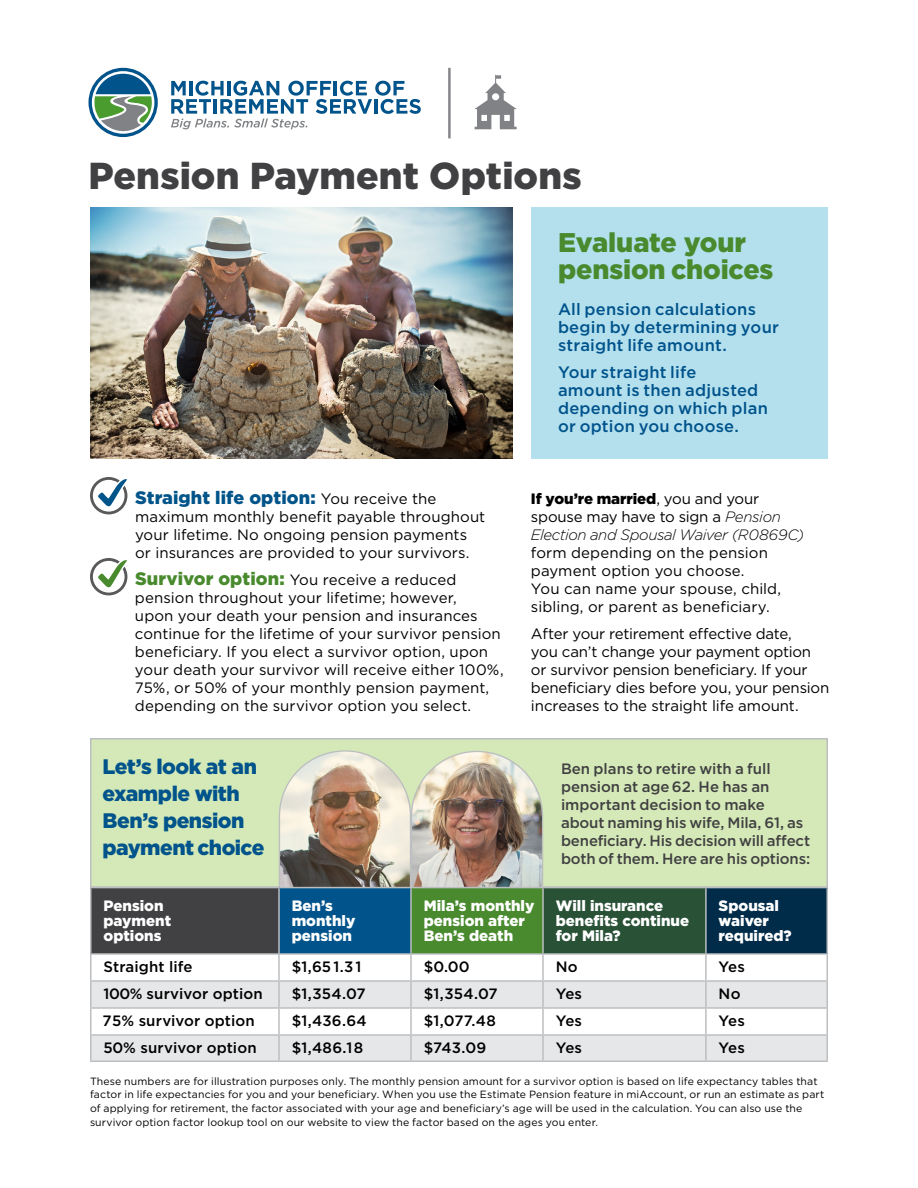
<style>
.page{position:relative;width:918px;height:1188px;background:#fff}
.page>*{position:absolute;margin:0;border:0;box-sizing:border-box;transform-origin:0 0}
.t1{font:900 37.5px "Gotham";letter-spacing:.005em;color:#414042}
.t2{font:900 27px/27px "Gotham";letter-spacing:-.005em;color:#488a2d}
.t3{font:900 21px/27px "Gotham";letter-spacing:-.025em;color:#00538b}
.t4{font:900 18px "Gotham";letter-spacing:.005em;color:#005489}
.t5{font:500 16.5px/18px "Gotham";letter-spacing:.015em;color:#00538b}
.t6{font:15px/18px "Gotham";color:#000}
.t7{font:500 15px/18px "Gotham";letter-spacing:-.01em;color:#414042}
.t8{font:500 15px "Gotham";letter-spacing:.005em;color:#000}
.t9{font:900 15px/15px "Gotham";color:#fff}
.t10{font:italic 300 15px/18px "Gotham";letter-spacing:-.025em;color:#000}
.t11{font:10.5px/13.5px "Gotham";letter-spacing:.01em;color:#000}
.s1{font-weight:400;font-size:15px;color:#000}
.s2{font-weight:900;font-size:18px;color:#488a2d}
.s3{font-weight:900;font-style:normal}
.s4{font-weight:400;font-style:normal}
</style>
<div class="page">
<div style="left:531px;top:207px;width:297px;height:252px;background:#b4e0ee"></div>
<svg style="left:88px;top:68px;width:70px;height:69px"></svg>
<svg style="left:171px;top:81px;width:250px;height:48px"></svg>
<svg style="left:474px;top:75px;width:43px;height:54px"></svg>
<hr style="left:448px;top:68px;width:3px;height:70px;background:#808285">
<div style="left:90px;top:738px;width:738px;height:150px;background:#d4e9b7;border:2px solid #bcbec0"></div>
<img style="left:278px;top:750px;width:266px;height:137px">
<div style="left:91px;top:888px;width:188px;height:66px;background:#414042"></div>
<div style="left:279px;top:888px;width:132px;height:66px;background:#00538b"></div>
<div style="left:411px;top:888px;width:132px;height:66px;background:#488a2d"></div>
<div style="left:543px;top:888px;width:163px;height:66px;background:#285136"></div>
<div style="left:706px;top:888px;width:121px;height:66px;background:#002b49"></div>
<svg style="left:92px;top:982px;width:734px;height:78px;fill:#e6e7e8"></svg>
<hr style="left:90px;top:887px;width:190px;height:1px;background:#bcbec0">
<hr style="left:90px;top:888px;width:2px;height:65px;background:#bcbec0">
<hr style="left:278px;top:888px;width:2px;height:65px;background:#bcbec0">
<hr style="left:90px;top:953px;width:190px;height:2px;background:#bcbec0">
<hr style="left:280px;top:887px;width:131px;height:1px;background:#bcbec0">
<hr style="left:411px;top:887px;width:132px;height:1px;background:#bcbec0">
<hr style="left:410px;top:888px;width:2px;height:65px;background:#bcbec0">
<hr style="left:543px;top:887px;width:163px;height:1px;background:#bcbec0">
<hr style="left:542px;top:888px;width:2px;height:65px;background:#bcbec0">
<hr style="left:706px;top:887px;width:122px;height:1px;background:#bcbec0">
<hr style="left:705px;top:888px;width:2px;height:65px;background:#bcbec0">
<hr style="left:826px;top:888px;width:2px;height:65px;background:#bcbec0">
<hr style="left:90px;top:955px;width:2px;height:25px;background:#bcbec0">
<hr style="left:278px;top:953px;width:133px;height:2px;background:#bcbec0">
<hr style="left:278px;top:955px;width:2px;height:25px;background:#bcbec0">
<hr style="left:411px;top:953px;width:132px;height:2px;background:#bcbec0">
<hr style="left:410px;top:955px;width:2px;height:25px;background:#bcbec0">
<hr style="left:543px;top:953px;width:163px;height:2px;background:#bcbec0">
<hr style="left:542px;top:955px;width:2px;height:25px;background:#bcbec0">
<hr style="left:706px;top:953px;width:122px;height:2px;background:#bcbec0">
<hr style="left:705px;top:955px;width:2px;height:25px;background:#bcbec0">
<hr style="left:826px;top:955px;width:2px;height:25px;background:#bcbec0">
<hr style="left:90px;top:980px;width:189px;height:2px;background:#bcbec0">
<hr style="left:90px;top:982px;width:2px;height:25px;background:#bcbec0">
<hr style="left:279px;top:980px;width:132px;height:2px;background:#bcbec0">
<hr style="left:278px;top:982px;width:2px;height:25px;background:#bcbec0">
<hr style="left:411px;top:980px;width:132px;height:2px;background:#bcbec0">
<hr style="left:410px;top:982px;width:2px;height:25px;background:#bcbec0">
<hr style="left:543px;top:980px;width:163px;height:2px;background:#bcbec0">
<hr style="left:542px;top:982px;width:2px;height:25px;background:#bcbec0">
<hr style="left:706px;top:980px;width:122px;height:2px;background:#bcbec0">
<hr style="left:705px;top:982px;width:2px;height:25px;background:#bcbec0">
<hr style="left:826px;top:982px;width:2px;height:25px;background:#bcbec0">
<hr style="left:90px;top:1007px;width:189px;height:2px;background:#bcbec0">
<hr style="left:90px;top:1009px;width:2px;height:25px;background:#bcbec0">
<hr style="left:279px;top:1007px;width:132px;height:2px;background:#bcbec0">
<hr style="left:278px;top:1009px;width:2px;height:25px;background:#bcbec0">
<hr style="left:411px;top:1007px;width:132px;height:2px;background:#bcbec0">
<hr style="left:410px;top:1009px;width:2px;height:25px;background:#bcbec0">
<hr style="left:543px;top:1007px;width:163px;height:2px;background:#bcbec0">
<hr style="left:542px;top:1009px;width:2px;height:25px;background:#bcbec0">
<hr style="left:706px;top:1007px;width:122px;height:2px;background:#bcbec0">
<hr style="left:705px;top:1009px;width:2px;height:25px;background:#bcbec0">
<hr style="left:826px;top:1009px;width:2px;height:25px;background:#bcbec0">
<hr style="left:90px;top:1034px;width:189px;height:2px;background:#bcbec0">
<hr style="left:90px;top:1036px;width:2px;height:24px;background:#bcbec0">
<hr style="left:279px;top:1034px;width:132px;height:2px;background:#bcbec0">
<hr style="left:278px;top:1036px;width:2px;height:24px;background:#bcbec0">
<hr style="left:411px;top:1034px;width:132px;height:2px;background:#bcbec0">
<hr style="left:410px;top:1036px;width:2px;height:24px;background:#bcbec0">
<hr style="left:543px;top:1034px;width:163px;height:2px;background:#bcbec0">
<hr style="left:542px;top:1036px;width:2px;height:24px;background:#bcbec0">
<hr style="left:706px;top:1034px;width:122px;height:2px;background:#bcbec0">
<hr style="left:705px;top:1036px;width:2px;height:24px;background:#bcbec0">
<hr style="left:826px;top:1036px;width:2px;height:24px;background:#bcbec0">
<hr style="left:90px;top:1060px;width:189px;height:2px;background:#bcbec0">
<hr style="left:279px;top:1060px;width:132px;height:2px;background:#bcbec0">
<hr style="left:411px;top:1060px;width:132px;height:2px;background:#bcbec0">
<hr style="left:543px;top:1060px;width:163px;height:2px;background:#bcbec0">
<hr style="left:706px;top:1060px;width:122px;height:2px;background:#bcbec0">
<svg style="left:90px;top:477px;width:37px;height:37px"></svg>
<svg style="left:90px;top:558px;width:37px;height:37px"></svg>
<img style="left:90px;top:207px;width:423px;height:252px">
<h1 class="t1" style="left:88px;top:154px;width:495px">Pension Payment Options</h1>
<p class="t4" style="left:135px;top:487px;width:303px">Straight life option: <span class="s1">You receive the</span></p>
<p class="t6" style="left:135px;top:507px;width:352px">maximum monthly benefit payable throughout your lifetime. No ongoing pension payments or insurances are provided to your survivors.</p>
<p class="t6" style="left:135px;top:570px;width:370px"><span class="s2">Survivor option:</span> You receive a reduced pension throughout your lifetime; however,<br>upon your death your pension and insurances continue for the lifetime of your survivor pension beneficiary. If you elect a survivor option, upon your death your survivor will receive either 100%, 75%, or 50% of your monthly pension payment, depending on the survivor option you select.</p>
<h2 class="t2" style="left:558px;top:228px;width:217px">Evaluate your pension choices</h2>
<p class="t5" style="left:558px;top:300px;width:223px">All pension calculations begin by determining your straight life amount.</p>
<p class="t5" style="left:558px;top:363px;width:211px">Your straight life<br>amount is then adjusted depending on which plan or option you choose.</p>
<p class="t10" style="left:531px;top:490px;width:275px"><span class="s3">If you’re married</span><span class="s4">, you and your spouse may have to sign a</span> Pension<br>Election and Spousal Waiver (R0869C)</p>
<p class="t6" style="left:531px;top:543px;width:252px">form depending on the pension payment option you choose.<br>You can name your spouse, child, sibling, or parent as beneficiary.</p>
<p class="t6" style="left:531px;top:624px;width:300px">After your retirement effective date,<br>you can’t change your payment option or survivor pension beneficiary. If your beneficiary dies before you, your pension increases to the straight life amount.</p>
<h3 class="t3" style="left:103px;top:753px;width:163px">Let’s look at an example with<br>Ben’s pension payment choice</h3>
<p class="t7" style="left:561px;top:759px;width:251px">Ben plans to retire with a full pension at age 62. He has an important decision to make about naming his wife, Mila, 61, as beneficiary. His decision will affect both of them. Here are his options:</p>
<p class="t9" style="left:104px;top:898px;width:69px">Pension payment options</p>
<p class="t9" style="left:292px;top:898px;width:65px">Ben’s monthly pension</p>
<p class="t9" style="left:424px;top:898px;width:112px">Mila’s monthly pension after<br>Ben’s death</p>
<p class="t9" style="left:556px;top:898px;width:135px">Will insurance benefits continue for Mila?</p>
<p class="t9" style="left:719px;top:898px;width:75px">Spousal waiver required?</p>
<p class="t8" style="left:104px;top:958px;width:91px">Straight life</p>
<p class="t8" style="left:292px;top:958px;width:71px">$1,651.31</p>
<p class="t8" style="left:424px;top:958px;width:47px">$0.00</p>
<p class="t8" style="left:556px;top:958px;width:23px">No</p>
<p class="t8" style="left:719px;top:958px;width:28px">Yes</p>
<p class="t8" style="left:104px;top:985px;width:161px">100% survivor option</p>
<p class="t8" style="left:292px;top:985px;width:75px">$1,354.07</p>
<p class="t8" style="left:424px;top:985px;width:75px">$1,354.07</p>
<p class="t8" style="left:556px;top:985px;width:28px">Yes</p>
<p class="t8" style="left:719px;top:985px;width:23px">No</p>
<p class="t8" style="left:103px;top:1012px;width:154px">75% survivor option</p>
<p class="t8" style="left:292px;top:1012px;width:77px">$1,436.64</p>
<p class="t8" style="left:424px;top:1012px;width:74px">$1,077.48</p>
<p class="t8" style="left:556px;top:1012px;width:28px">Yes</p>
<p class="t8" style="left:719px;top:1012px;width:28px">Yes</p>
<p class="t8" style="left:104px;top:1039px;width:155px">50% survivor option</p>
<p class="t8" style="left:292px;top:1039px;width:73px">$1,486.18</p>
<p class="t8" style="left:424px;top:1039px;width:64px">$743.09</p>
<p class="t8" style="left:556px;top:1039px;width:28px">Yes</p>
<p class="t8" style="left:719px;top:1039px;width:28px">Yes</p>
<p class="t11" style="left:90px;top:1074px;width:736px">These numbers are for illustration purposes only. The monthly pension amount for a survivor option is based on life expectancy tables that factor in life expectancies for you and your beneficiary. When you use the Estimate Pension feature in miAccount, or run an estimate as part of applying for retirement, the factor associated with your age and beneficiary’s age will be used in the calculation. You can also use the survivor option factor lookup tool on our website to view the factor based on the ages you enter.</p>
</div>
